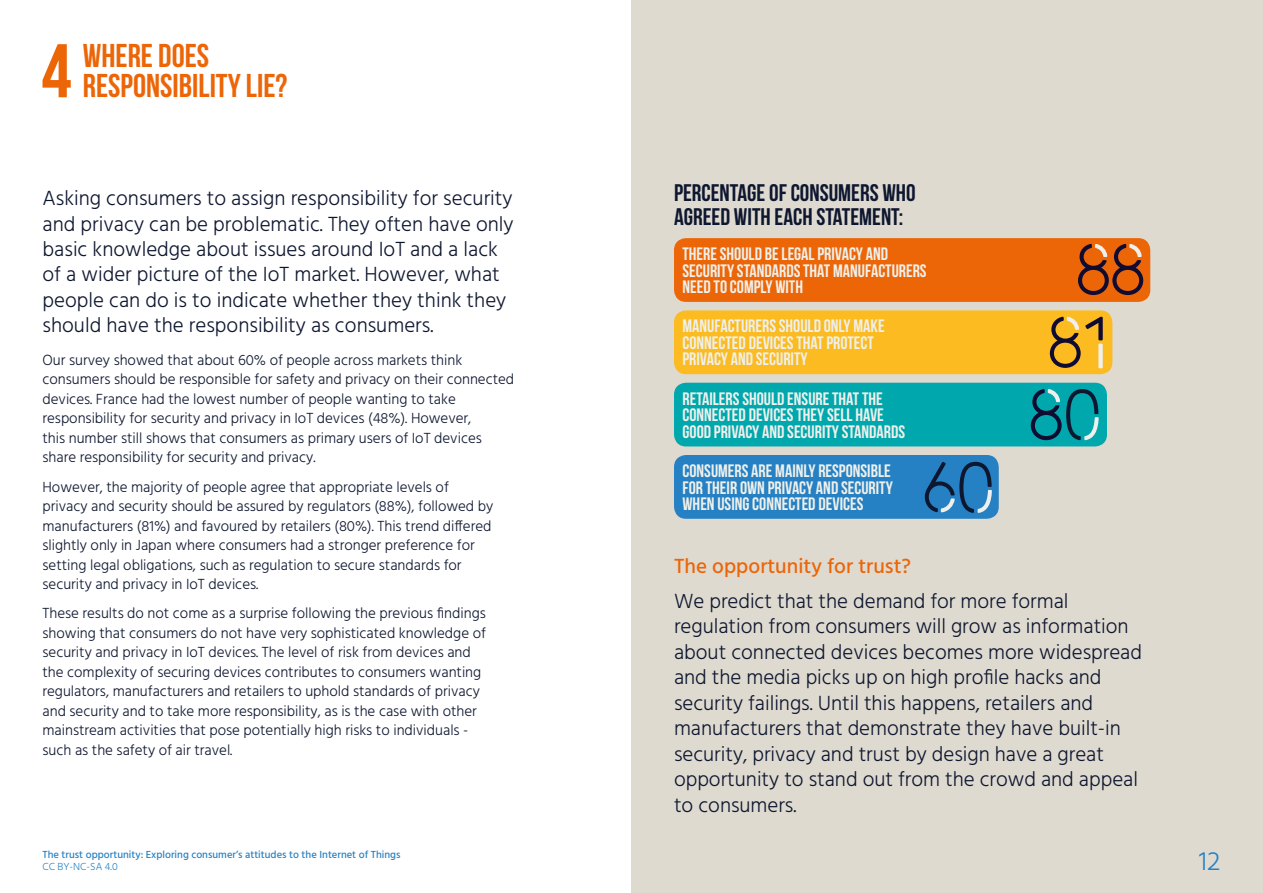
<style>
.page{position:relative;width:1263px;height:893px;background:#fff}
.page>*{position:absolute;margin:0;border:0;box-sizing:border-box;transform-origin:0 0}
.t1{font:700 75.9px "Bebas Neue";color:#ec6608}
.t2{font:700 33px/30px "Bebas Neue";color:#ec6608}
.t3{font:300 27px "Hind";color:#2581c4}
.t4{font:700 24px/24px "Bebas Neue";color:#0e1730}
.t5{font:300 21px/25.5px "Hind";color:#0e1730}
.t6{font:500 21px "Hind";color:#ec6608}
.t7{font:700 18px/16.5px "Bebas Neue";color:#eff0eb}
.t8{font:300 15px/19.5px "Hind";color:#0e1730}
.t9{font:500 10.5px "Hind";color:#2581c4}
.t10{font:300 10.5px "Hind";color:#2581c4}
</style>
<div class="page">
<div style="left:631px;top:0;width:632px;height:893px;background:#dfdad0"></div>
<div style="left:674px;top:238px;width:476px;height:64px;background:#ec6608;border-radius:12px"></div>
<div style="left:674px;top:310px;width:438px;height:64px;background:#fbbb21;border-radius:12px"></div>
<div style="left:674px;top:383px;width:433px;height:63px;background:#00a8ae;border-radius:12px"></div>
<div style="left:674px;top:455px;width:325px;height:64px;background:#2581c4;border-radius:12px"></div>
<svg style="left:1078px;top:244px;width:65px;height:51px"></svg>
<svg style="left:1031px;top:389px;width:68px;height:51px"></svg>
<svg style="left:1050px;top:317px;width:53px;height:51px"></svg>
<div style="left:1098px;top:344px;width:5px;height:24px;background:#eff0eb"></div>
<svg style="left:925px;top:462px;width:67px;height:51px"></svg>
<h1 class="t1" style="left:41px;top:29px;width:32px">4</h1>
<h2 class="t2" style="left:83px;top:40px;width:206px">WHERE DOES<br>RESPONSIBILITY LIE?</h2>
<p class="t5" style="left:43px;top:187px;width:473px">Asking consumers to assign responsibility for security and privacy can be problematic. They often have only basic knowledge about issues around IoT and a lack of a wider picture of the IoT market. However, what people can do is to indicate whether they think they should have the responsibility as consumers.</p>
<p class="t8" style="left:43px;top:351px;width:473px">Our survey showed that about 60% of people across markets think consumers should be responsible for safety and privacy on their connected devices. France had the lowest number of people wanting to take responsibility for security and privacy in IoT devices (48%). However,<br>this number still shows that consumers as primary users of IoT devices share responsibility for security and privacy.</p>
<p class="t8" style="left:43px;top:478px;width:452px">However, the majority of people agree that appropriate levels of privacy and security should be assured by regulators (88%), followed by manufacturers (81%) and favoured by retailers (80%). This trend differed slightly only in Japan where consumers had a stronger preference for setting legal obligations, such as regulation to secure standards for security and privacy in IoT devices.</p>
<p class="t8" style="left:43px;top:605px;width:445px">These results do not come as a surprise following the previous findings showing that consumers do not have very sophisticated knowledge of security and privacy in IoT devices. The level of risk from devices and the complexity of securing devices contributes to consumers wanting regulators, manufacturers and retailers to uphold standards of privacy and security and to take more responsibility, as is the case with other mainstream activities that pose potentially high risks to individuals - such as the safety of air travel.</p>
<p class="t9" style="left:43px;top:847px;width:359px">The trust opportunity: Exploring consumer’s attitudes to the Internet of Things</p>
<p class="t10" style="left:43px;top:859px;width:77px">CC BY-NC-SA 4.0</p>
<h3 class="t4" style="left:674px;top:180px;width:243px">PERCENTAGE OF CONSUMERS WHO<br>AGREED WITH EACH STATEMENT:</h3>
<p class="t7" style="left:682px;top:245px;width:246px">THERE SHOULD BE LEGAL PRIVACY AND<br>SECURITY STANDARDS THAT MANUFACTURERS<br>NEED TO COMPLY WITH</p>
<p class="t7" style="left:682px;top:318px;width:204px">MANUFACTURERS SHOULD ONLY MAKE<br>CONNECTED DEVICES THAT PROTECT<br>PRIVACY AND SECURITY</p>
<p class="t7" style="left:682px;top:390px;width:224px">RETAILERS SHOULD ENSURE THAT THE<br>CONNECTED DEVICES THEY SELL HAVE<br>GOOD PRIVACY AND SECURITY STANDARDS</p>
<p class="t7" style="left:682px;top:462px;width:212px;text-align:justify">CONSUMERS ARE MAINLY RESPONSIBLE FOR THEIR OWN PRIVACY AND SECURITY WHEN USING CONNECTED DEVICES</p>
<h3 class="t6" style="left:674px;top:551px;width:239px">The opportunity for trust?</h3>
<p class="t5" style="left:674px;top:589px;width:470px">We predict that the demand for more formal regulation from consumers will grow as information about connected devices becomes more widespread and the media picks up on high profile hacks and security failings. Until this happens, retailers and manufacturers that demonstrate they have built-in security, privacy and trust by design have a great opportunity to stand out from the crowd and appeal to consumers.</p>
<h3 class="t3" style="left:1199px;top:843px;width:23px">12</h3>
</div>
